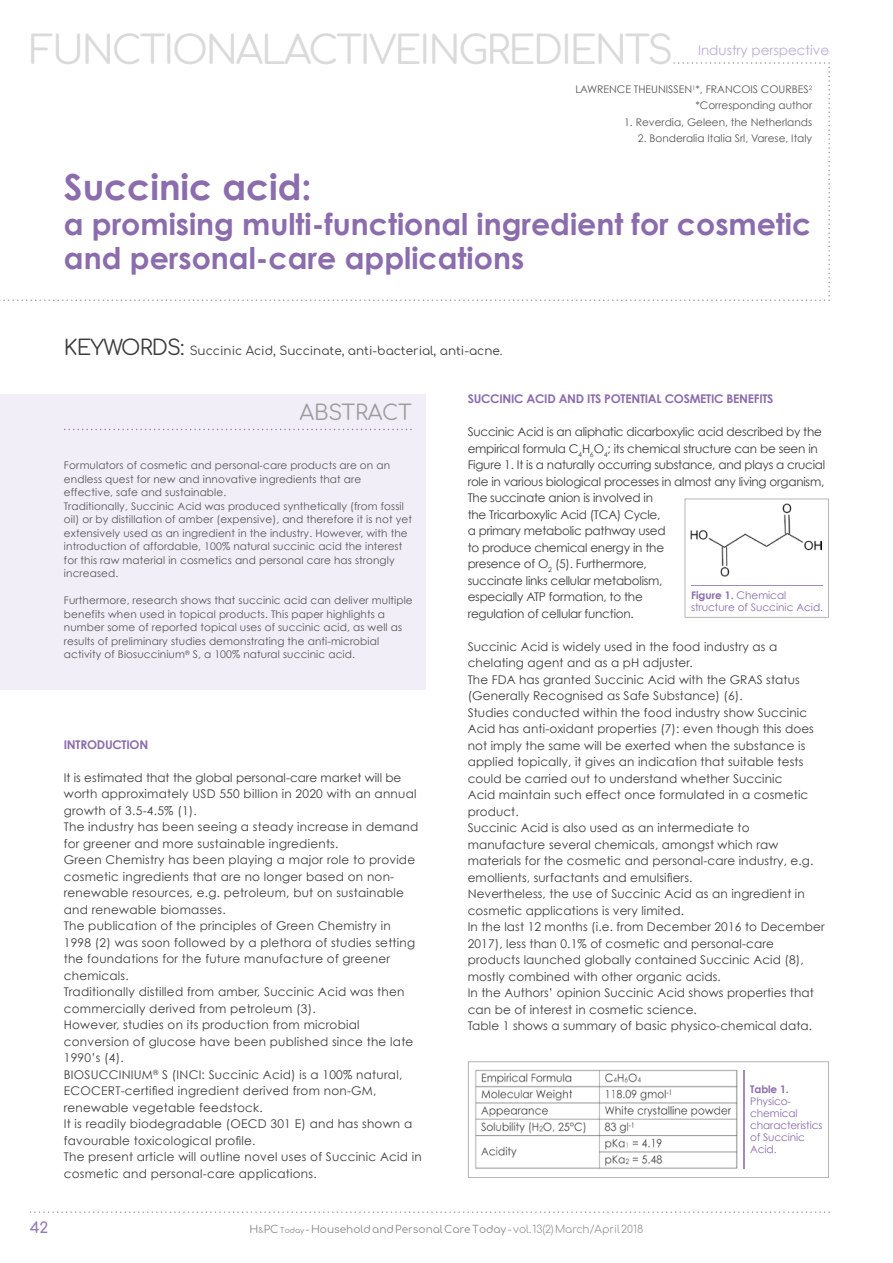
<style>
.page{position:relative;width:893px;height:1263px;background:#fff}
.page>*{position:absolute;margin:0;border:0;box-sizing:border-box;transform-origin:0 0}
.t1{font:39px "Comfortaa";letter-spacing:-.055em;color:#dadada}
.t2{font:700 36px "Century Gothic";color:#8b6cad}
.t3{font:700 30px/34.5px "Century Gothic";color:#8b6cad}
.t4{font:21px "Comfortaa";letter-spacing:-.01em;color:#9d9d9c}
.t5{font:700 15px "Comfortaa";color:#977bb7}
.t6{font:13.5px "Century Gothic";color:#bcacd4}
.t7{font:12px/16.5px "Century Gothic";letter-spacing:.01em;color:#3c3c3b}
.t8{font:12px/16.5px "Century Gothic";letter-spacing:-.02em;color:#3c3c3b}
.t9{font:12px "Comfortaa";color:#3c3c3b}
.t10{font:700 12px "Century Gothic";letter-spacing:-.02em;color:#8b6cad}
.t11{font:10.5px/13.5px "Century Gothic";letter-spacing:.01em;color:#575756}
.t12{font:10.5px/12px "Century Gothic";letter-spacing:-.01em;color:#8b6cad}
.t13{font:10.5px "Comfortaa";color:#878787}
.t14{font:700 10.5px "Century Gothic";letter-spacing:-.01em;color:#8b6cad}
.s1{font-size:21px}
.s2{font-weight:700}
.s3{font-size:7.5px}
.s4{font-weight:300}
</style>
<div class="page">
<svg style="left:30px;top:1211px;width:800px;height:2px"></svg>
<div style="left:0;top:394px;width:425px;height:296px;background:#f1eef8"></div>
<svg style="left:64px;top:429px;width:348px;height:1px"></svg>
<svg style="left:714px;top:62px;width:116px;height:239px"></svg>
<svg style="left:685px;top:499px;width:144px;height:119px"></svg>
<hr style="left:691px;top:585px;width:131px;height:1px;background:#a38bc1">
<svg style="left:468px;top:1061px;width:361px;height:117px"></svg>
<hr style="left:744px;top:1070px;width:1px;height:98px;background:#a38bc1">
<h1 class="t1" style="left:30px;top:14px;width:645px">FUNCTIONAL ACTIVE INGREDIENTS</h1>
<p class="t6" style="left:698px;top:42px;width:133px">Industry perspective</p>
<p class="t11" style="left:575px;top:81px;width:238px;line-height:16.2px;text-align:right">LAWRENCE THEUNISSEN<sup>1</sup>*, FRANCOIS COURBES<sup>2 </sup>*Corresponding author</p>
<p class="t11" style="left:624px;top:115px;width:189px">1. Reverdia, Geleen, the Netherlands</p>
<p class="t11" style="left:638px;top:131px;width:176px">2. Bonderalia Italia Srl, Varese, Italy</p>
<h2 class="t2" style="left:64px;top:164px;width:249px">Succinic acid:</h2>
<h3 class="t3" style="left:64px;top:206px;width:749px">a promising multi-functional ingredient for cosmetic and personal-care applications</h3>
<p class="t9" style="left:64px;top:340px;width:440px"><span class="s1">KEYWORDS:</span> Succinic Acid, Succinate, anti-bacterial, anti-acne.</p>
<h3 class="t4" style="left:299px;top:394px;width:114px">ABSTRACT</h3>
<p class="t11" style="left:64px;top:459px;width:349px">Formulators of cosmetic and personal-care products are on an endless quest for new and innovative ingredients that are effective, safe and sustainable.<br>Traditionally, Succinic Acid was produced synthetically (from fossil oil) or by distillation of amber (expensive), and therefore it is not yet extensively used as an ingredient in the industry. However, with the introduction of affordable, 100% natural succinic acid the interest for this raw material in cosmetics and personal care has strongly increased.</p>
<p class="t11" style="left:64px;top:594px;width:350px">Furthermore, research shows that succinic acid can deliver multiple benefits when used in topical products. This paper highlights a number some of reported topical uses of succinic acid, as well as results of preliminary studies demonstrating the anti-microbial activity of Biosuccinium<sup>®</sup> S, a 100% natural succinic acid.</p>
<p class="t10" style="left:64px;top:737px;width:86px">INTRODUCTION</p>
<p class="t7" style="left:64px;top:769px;width:360px">It is estimated that the global personal-care market will be worth approximately USD 550 billion in 2020 with an annual growth of 3.5-4.5% (1).<br>The industry has been seeing a steady increase in demand for greener and more sustainable ingredients.<br>Green Chemistry has been playing a major role to provide cosmetic ingredients that are no longer based on non&shy;renewable resources, e.g. petroleum, but on sustainable and renewable biomasses.<br>The publication of the principles of Green Chemistry in<br>1998 (2) was soon followed by a plethora of studies setting the foundations for the future manufacture of greener chemicals.<br>Traditionally distilled from amber, Succinic Acid was then commercially derived from petroleum (3).<br>However, studies on its production from microbial conversion of glucose have been published since the late 1990’s (4).<br>BIOSUCCINIUM<sup>®</sup> S (INCI: Succinic Acid) is a 100% natural, ECOCERT-certified ingredient derived from non-GM, renewable vegetable feedstock.<br>It is readily biodegradable (OECD 301 E) and has shown a favourable toxicological profile.<br>The present article will outline novel uses of Succinic Acid in cosmetic and personal-care applications.</p>
<p class="t10" style="left:468px;top:391px;width:307px">SUCCINIC ACID AND ITS POTENTIAL COSMETIC BENEFITS</p>
<p class="t8" style="left:468px;top:423px;width:359px">Succinic Acid is an aliphatic dicarboxylic acid described by the empirical formula C<sub>4</sub>H<sub>6</sub>O<sub>4</sub>; its chemical structure can be seen in Figure 1. It is a naturally occurring substance, and plays a crucial role in various biological processes in almost any living organism, The succinate anion is involved in<br>the Tricarboxylic Acid (TCA) Cycle,<br>a primary metabolic pathway used<br>to produce chemical energy in the<br>presence of O<sub>2</sub> (5). Furthermore,<br>succinate links cellular metabolism,<br>especially ATP formation, to the<br>regulation of cellular function.</p>
<p class="t7" style="left:468px;top:638px;width:358px">Succinic Acid is widely used in the food industry as a chelating agent and as a pH adjuster.<br>The FDA has granted Succinic Acid with the GRAS status (Generally Recognised as Safe Substance) (6).<br>Studies conducted within the food industry show Succinic Acid has anti-oxidant properties (7): even though this does not imply the same will be exerted when the substance is applied topically, it gives an indication that suitable tests could be carried out to understand whether Succinic<br>Acid maintain such effect once formulated in a cosmetic product.<br>Succinic Acid is also used as an intermediate to manufacture several chemicals, amongst which raw materials for the cosmetic and personal-care industry, e.g. emollients, surfactants and emulsifiers.<br>Nevertheless, the use of Succinic Acid as an ingredient in cosmetic applications is very limited.<br>In the last 12 months (i.e. from December 2016 to December 2017), less than 0.1% of cosmetic and personal-care products launched globally contained Succinic Acid (8), mostly combined with other organic acids.<br>In the Authors’ opinion Succinic Acid shows properties that can be of interest in cosmetic science.<br>Table 1 shows a summary of basic physico-chemical data.</p>
<p class="t12" style="left:691px;top:589px;width:134px"><span class="s2">Figure 1.</span> Chemical structure of Succinic Acid.</p>
<p class="t14" style="left:750px;top:1083px;width:40px">Table 1.</p>
<p class="t12" style="left:750px;top:1095px;width:74px">Physico&shy;chemical characteristics of Succinic<br>Acid.</p>
<p class="t5" style="left:30px;top:1214px;width:20px">42</p>
<p class="t13" style="left:250px;top:1220px;width:395px">H<span class="s3">&amp;</span>PC <span class="s3">Today</span> - Household and Personal Care Today - <span class="s4">vol. 13(2) March/April 2018</span></p>
</div>
